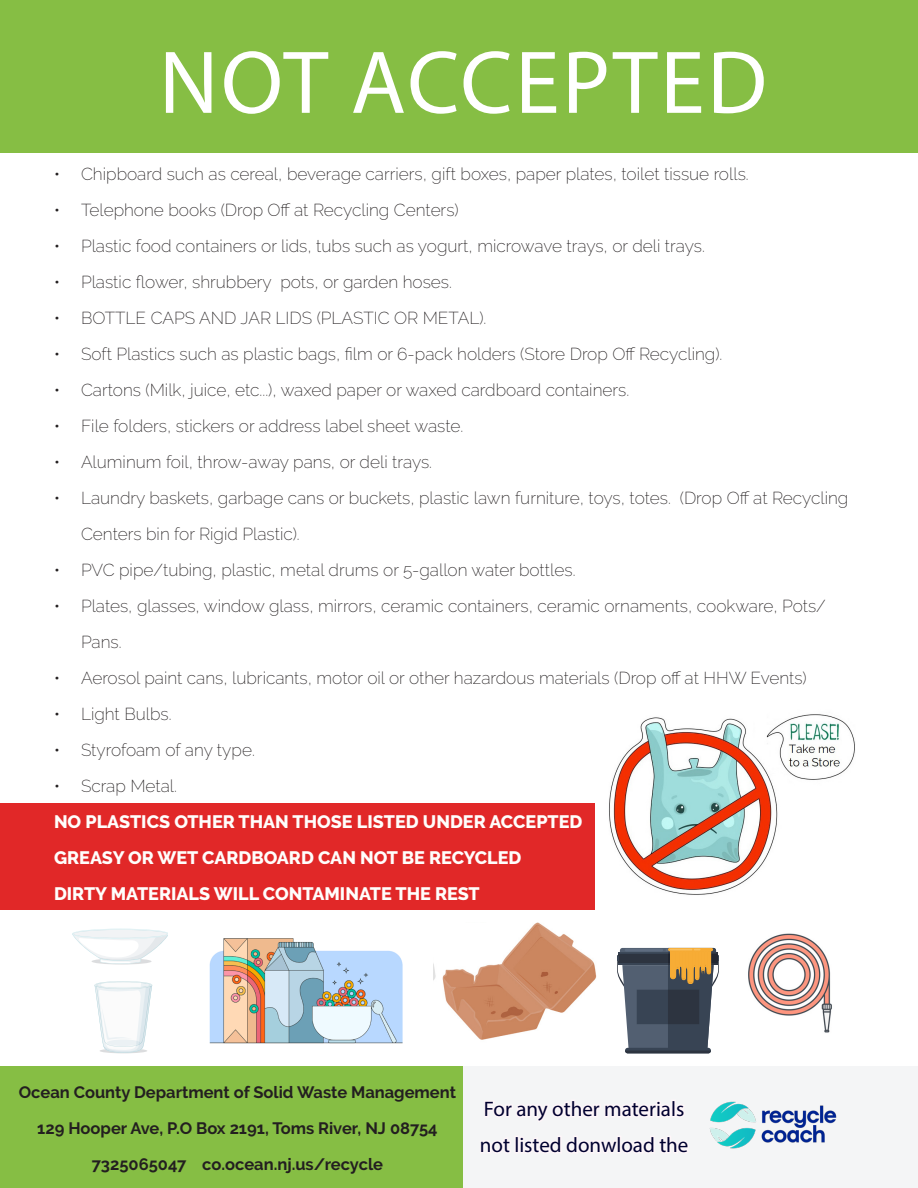
<style>
.page{position:relative;width:918px;height:1188px;background:#fff}
.page>*{position:absolute;margin:0;border:0;box-sizing:border-box;transform-origin:0 0}
.Section_Header_-_Ali{font:90px "Myriad Pro";letter-spacing:.03em;color:#fff}
.Body_Text_-_2pt_Spac{font:21px/36px "Myriad Pro";color:#00002f}
.Body_Text_-_2pt_Spac-2{font:800 18px "Raleway";color:#fffefc}
.t1{font:200 17.25px/36px "Raleway";color:#231f20}
.Body_Text_-_2pt_Spac-3{font:700 16.5px "Raleway";color:#231f20}
</style>
<div class="page">
<div style="left:463px;top:1066px;width:455px;height:122px;background:#f4f5f6"></div>
<div style="left:0;top:0;width:918px;height:153px;background:#86be44"></div>
<div style="left:0;top:1066px;width:463px;height:122px;background:#86be44"></div>
<div style="left:1px;top:804px;width:594px;height:106px;background:#e12828"></div>
<svg style="left:95px;top:981px;width:58px;height:72px"></svg>
<div style="left:92px;top:958px;width:60px;height:7px;background:#eff0f0;border-radius:50%"></div>
<svg style="left:72px;top:929px;width:95px;height:35px"></svg>
<div style="left:73px;top:930px;width:94px;height:8px;background:#f1f3f5;border-radius:50%"></div>
<img style="left:748px;top:933px;width:84px;height:100px">
<img style="left:434px;top:922px;width:141px;height:115px">
<img style="left:209px;top:938px;width:194px;height:106px">
<img style="left:609px;top:714px;width:246px;height:181px">
<img style="left:719px;top:1101px;width:118px;height:48px">
<svg style="left:478px;top:948px;width:241px;height:196px"></svg>
<p class="Section_Header_-_Ali" style="left:159px;top:27px;width:610px">NOT ACCEPTED</p>
<p class="t1" style="left:54px;top:156px;width:696px">• Chipboard such as cereal, beverage carriers, gift boxes, paper plates, toilet tissue rolls.</p>
<p class="t1" style="left:54px;top:192px;width:406px">• Telephone books (Drop Off at Recycling Centers)</p>
<p class="t1" style="left:54px;top:228px;width:652px">• Plastic food containers or lids, tubs such as yogurt, microwave trays, or deli trays.</p>
<p class="t1" style="left:54px;top:264px;width:400px">• Plastic flower, shrubbery pots, or garden hoses.</p>
<p class="t1" style="left:54px;top:300px;width:434px">• BOTTLE CAPS AND JAR LIDS (PLASTIC OR METAL).</p>
<p class="t1" style="left:54px;top:336px;width:670px">• Soft Plastics such as plastic bags, film or 6-pack holders (Store Drop Off Recycling).</p>
<p class="t1" style="left:54px;top:372px;width:577px">• Cartons (Milk, juice, etc...), waxed paper or waxed cardboard containers.</p>
<p class="t1" style="left:54px;top:408px;width:411px">• File folders, stickers or address label sheet waste.</p>
<p class="t1" style="left:54px;top:444px;width:380px">• Aluminum foil, throw-away pans, or deli trays.</p>
<p class="t1" style="left:81px;top:480px;width:769px;text-indent:-27px">• Laundry baskets, garbage cans or buckets, plastic lawn furniture, toys, totes. (Drop Off at Recycling<br>Centers bin for Rigid Plastic).</p>
<p class="t1" style="left:54px;top:552px;width:523px">• PVC pipe/tubing, plastic, metal drums or 5-gallon water bottles.</p>
<p class="t1" style="left:81px;top:588px;width:746px;text-indent:-27px">• Plates, glasses, window glass, mirrors, ceramic containers, ceramic ornaments, cookware, Pots/<br>Pans.</p>
<p class="t1" style="left:54px;top:660px;width:754px">• Aerosol paint cans, lubricants, motor oil or other hazardous materials (Drop off at HHW Events)</p>
<p class="t1" style="left:54px;top:696px;width:119px">• Light Bulbs.</p>
<p class="t1" style="left:54px;top:732px;width:202px">• Styrofoam of any type.</p>
<p class="t1" style="left:54px;top:768px;width:125px">• Scrap Metal.</p>
<p class="Body_Text_-_2pt_Spac-2" style="left:54px;top:811px;width:530px">NO PLASTICS OTHER THAN THOSE LISTED UNDER ACCEPTED</p>
<p class="Body_Text_-_2pt_Spac-2" style="left:54px;top:847px;width:469px">GREASY OR WET CARDBOARD CAN NOT BE RECYCLED</p>
<p class="Body_Text_-_2pt_Spac-2" style="left:54px;top:883px;width:427px">DIRTY MATERIALS WILL CONTAMINATE THE REST</p>
<p class="Body_Text_-_2pt_Spac-3" style="left:19px;top:1083px;width:439px">Ocean County Department of Solid Waste Management</p>
<p class="Body_Text_-_2pt_Spac-3" style="left:37px;top:1119px;width:402px">129 Hooper Ave, P.O Box 2191, Toms River, NJ 08754</p>
<p class="Body_Text_-_2pt_Spac-3" style="left:92px;top:1155px;width:293px">7325065047 co.ocean.nj.us/recycle</p>
<p class="Body_Text_-_2pt_Spac" style="left:480px;top:1091px;width:210px">For any other materials not listed donwload the</p>
</div>
